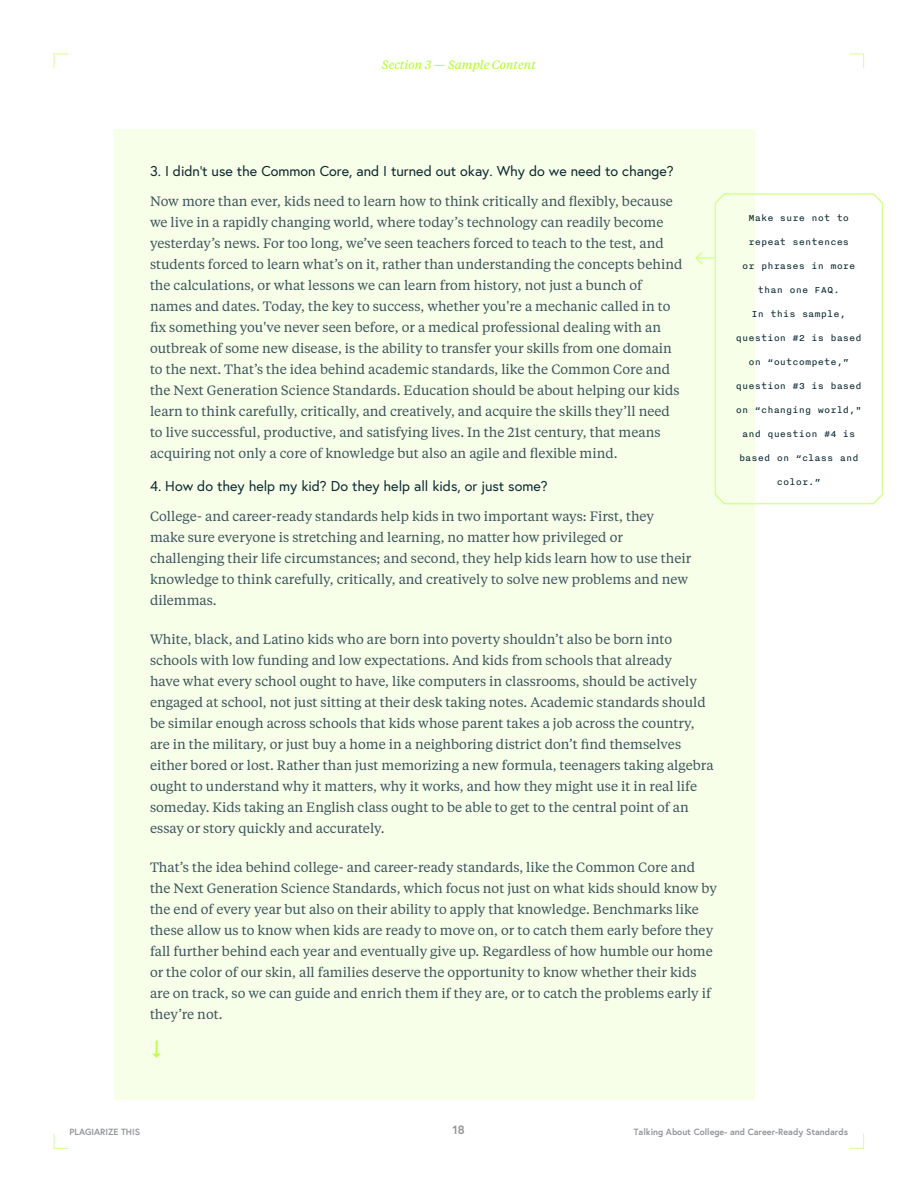
<style>
.page{position:relative;width:918px;height:1188px;background:#fff}
.page>*{position:absolute;margin:0;border:0;box-sizing:border-box;transform-origin:0 0}
.t1{font:14.25px "Europa";color:#0d2833}
.t2{font:13.5px/21px "Tiempos Text";color:#3d535c}
.t3{font:italic 12px "Tiempos Text";color:#acff1f}
.t4{font:700 12px "Europa";color:#939598}
.t5{font:10.5px "Nitti";color:#0d2833}
.t6{font:700 9px "Europa";color:#939598}
</style>
<div class="page">
<svg style="left:53px;top:53px;width:16px;height:16px"></svg>
<svg style="left:849px;top:53px;width:15px;height:16px"></svg>
<svg style="left:53px;top:1134px;width:16px;height:15px"></svg>
<svg style="left:849px;top:1134px;width:15px;height:15px"></svg>
<div style="left:114px;top:129px;width:640px;height:971px;background:#f7ffe9"></div>
<svg style="left:714px;top:192px;width:170px;height:313px"></svg>
<svg style="left:695px;top:250px;width:20px;height:16px"></svg>
<p class="t3" style="left:382px;top:57px;width:156px">Section 3 — Sample Content</p>
<p class="t1" style="left:150px;top:162px;width:525px">3. I didn’t use the Common Core, and I turned out okay. Why do we need to change?</p>
<p class="t2" style="left:150px;top:190px;width:534px">Now more than ever, kids need to learn how to think critically and flexibly, because we live in a rapidly changing world, where today’s technology can readily become yesterday’s news. For too long, we’ve seen teachers forced to teach to the test, and students forced to learn what’s on it, rather than understanding the concepts behind the calculations, or what lessons we can learn from history, not just a bunch of names and dates. Today, the key to success, whether you're a mechanic called in to fix something you've never seen before, or a medical professional dealing with an outbreak of some new disease, is the ability to transfer your skills from one domain to the next. That’s the idea behind academic standards, like the Common Core and the Next Generation Science Standards. Education should be about helping our kids learn to think carefully, critically, and creatively, and acquire the skills they’ll need to live successful, productive, and satisfying lives. In the 21st century, that means acquiring not only a core of knowledge but also an agile and flexible mind.</p>
<p class="t1" style="left:150px;top:477px;width:399px">4. How do they help my kid? Do they help all kids, or just some?</p>
<p class="t2" style="left:150px;top:505px;width:543px">College- and career-ready standards help kids in two important ways: First, they make sure everyone is stretching and learning, no matter how privileged or challenging their life circumstances; and second, they help kids learn how to use their knowledge to think carefully, critically, and creatively to solve new problems and new dilemmas.</p>
<p class="t2" style="left:150px;top:628px;width:565px">White, black, and Latino kids who are born into poverty shouldn’t also be born into schools with low funding and low expectations. And kids from schools that already<br>have what every school ought to have, like computers in classrooms, should be actively engaged at school, not just sitting at their desk taking notes. Academic standards should be similar enough across schools that kids whose parent takes a job across the country, are in the military, or just buy a home in a neighboring district don’t find themselves either bored or lost. Rather than just memorizing a new formula, teenagers taking algebra ought to understand why it matters, why it works, and how they might use it in real life someday. Kids taking an English class ought to be able to get to the central point of an essay or story quickly and accurately.</p>
<p class="t2" style="left:150px;top:856px;width:568px">That’s the idea behind college- and career-ready standards, like the Common Core and the Next Generation Science Standards, which focus not just on what kids should know by the end of every year but also on their ability to apply that knowledge. Benchmarks like these allow us to know when kids are ready to move on, or to catch them early before they fall further behind each year and eventually give up. Regardless of how humble our home or the color of our skin, all families deserve the opportunity to know whether their kids are on track, so we can guide and enrich them if they are, or to catch the problems early if they’re not.</p>
<p class="t5" style="left:748px;top:212px;width:102px">Make sure not to</p>
<p class="t5" style="left:748px;top:236px;width:102px">repeat sentences</p>
<p class="t5" style="left:742px;top:260px;width:115px">or phrases in more</p>
<p class="t5" style="left:758px;top:284px;width:83px">than one FAQ.</p>
<p class="t5" style="left:752px;top:308px;width:96px">In this sample,</p>
<p class="t5" style="left:736px;top:332px;width:127px">question #2 is based</p>
<p class="t5" style="left:748px;top:356px;width:102px">on “outcompete,”</p>
<p class="t5" style="left:736px;top:380px;width:127px">question #3 is based</p>
<p class="t5" style="left:736px;top:404px;width:127px">on “changing world,"</p>
<p class="t5" style="left:742px;top:428px;width:115px">and question #4 is</p>
<p class="t5" style="left:739px;top:452px;width:121px">based on “class and</p>
<p class="t5" style="left:777px;top:476px;width:46px">color.”</p>
<p class="t6" style="left:69px;top:1126px;width:72px">PLAGIARIZE THIS</p>
<p class="t4" style="left:452px;top:1122px;width:14px">18</p>
<p class="t6" style="left:634px;top:1126px;width:216px">Talking About College- and Career-Ready Standards</p>
</div>
